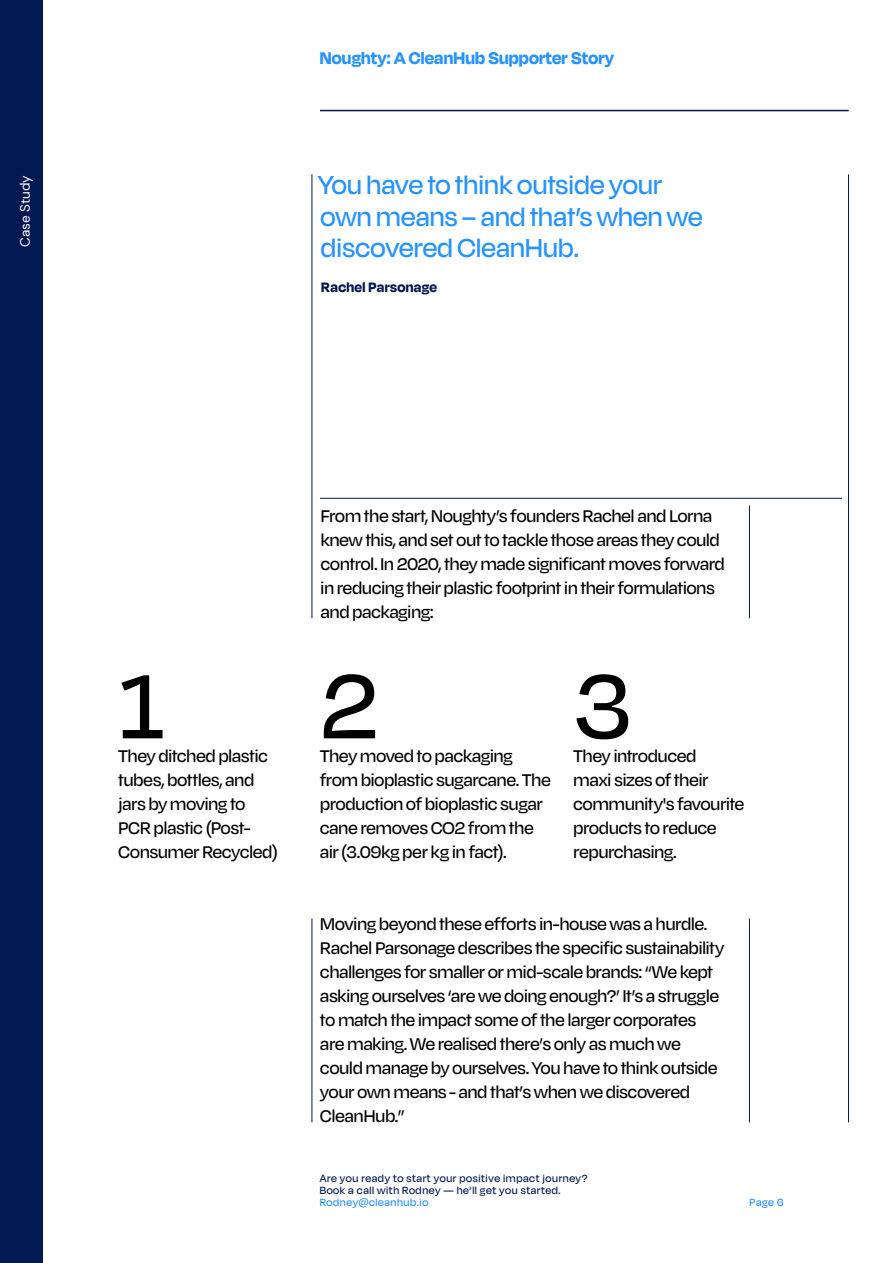
<style>
.page{position:relative;width:893px;height:1263px;background:#fff}
.page>*{position:absolute;margin:0;border:0;box-sizing:border-box;transform-origin:0 0}
.t1{font:500 105px "Degular";color:#000}
.t2{font:500 30px/31.5px "Degular Display";letter-spacing:.01em;color:#2693ff}
.t3{font:500 19.5px/24px "Degular";letter-spacing:-.03em;color:#000}
.t4{font:700 19.5px "Degular Display";letter-spacing:.01em;color:#2693ff}
.t5{font:700 15.75px "Degular Display";letter-spacing:.025em;color:#011850}
.t6{font:13.5px "DM Sans";color:#fff}
.t7{font:500 12px/12px "Degular Display";letter-spacing:.05em;color:#011850}
.t8{font:500 12px "Degular Display";letter-spacing:.05em;color:#2693ff}
</style>
<div class="page">
<hr style="left:42px;top:0;width:1px;height:1263px;background:#000">
<hr style="left:320px;top:110px;width:529px;height:1px;background:#011850">
<hr style="left:848px;top:174px;width:1px;height:948px;background:#011850">
<hr style="left:312px;top:174px;width:1px;height:444px;background:#011850">
<hr style="left:312px;top:918px;width:1px;height:204px;background:#011850">
<div style="left:0;top:0;width:42px;height:1263px;background:#011850"></div>
<hr style="left:749px;top:505px;width:1px;height:113px;background:#011850">
<hr style="left:749px;top:918px;width:1px;height:204px;background:#011850">
<hr style="left:320px;top:498px;width:522px;height:1px;background:#011850">
<p class="t6" style="left:17px;top:247px;width:73px;rotate:-90deg">Case Study</p>
<p class="t4" style="left:320px;top:47px;width:296px">Noughty: A CleanHub Supporter Story</p>
<h2 class="t2" style="left:318px;top:169px;width:386px">You have to think outside your own means – and that’s when we discovered CleanHub.</h2>
<p class="t5" style="left:321px;top:278px;width:117px">Rachel Parsonage</p>
<h1 class="t1" style="left:118px;top:642px;width:49px">1</h1>
<p class="t3" style="left:118px;top:743px;width:161px">They ditched plastic tubes, bottles, and jars by moving to<br>PCR plastic (Post-<br>Consumer Recycled)</p>
<p class="t3" style="left:320px;top:503px;width:406px">From the start, Noughty’s founders Rachel and Lorna knew this, and set out to tackle those areas they could control. In 2020, they made significant moves forward in reducing their plastic footprint in their formulations and packaging:</p>
<h1 class="t1" style="left:320px;top:642px;width:61px">2</h1>
<p class="t3" style="left:320px;top:743px;width:233px">They moved to packaging from bioplastic sugarcane. The production of bioplastic sugar cane removes CO2 from the air (3.09kg per kg in fact).</p>
<h1 class="t1" style="left:573px;top:642px;width:60px">3</h1>
<p class="t3" style="left:573px;top:743px;width:173px">They introduced<br>maxi sizes of their community's favourite products to reduce repurchasing.</p>
<p class="t3" style="left:320px;top:911px;width:406px">Moving beyond these efforts in-house was a hurdle.<br>Rachel Parsonage describes the specific sustainability challenges for smaller or mid-scale brands: “We kept asking ourselves ‘are we doing enough?’ It’s a struggle to match the impact some of the larger corporates are making. We realised there’s only as much we could manage by ourselves. You have to think outside your own means - and that’s when we discovered CleanHub.”</p>
<p class="t7" style="left:320px;top:1172px;width:269px">Are you ready to start your positive impact journey?<br>Book a call with Rodney — he’ll get you started.</p>
<p class="t8" style="left:320px;top:1195px;width:110px">Rodney@cleanhub.io</p>
<p class="t8" style="left:750px;top:1195px;width:35px">Page 6</p>
</div>
